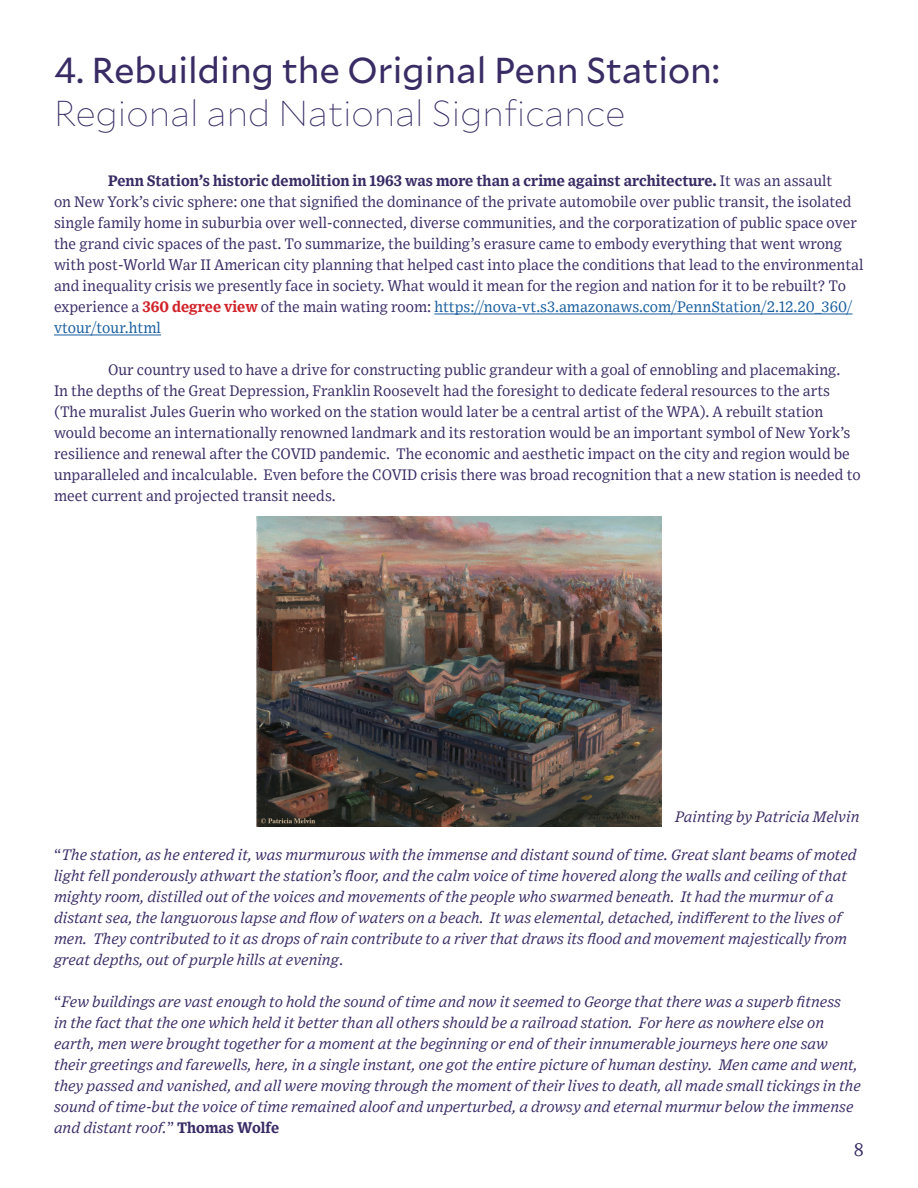
<style>
.page{position:relative;width:918px;height:1188px;background:#fff}
.page>*{position:absolute;margin:0;border:0;box-sizing:border-box;transform-origin:0 0}
.t1{font:36px "Mallory";color:#392c65}
.t2{font:100 36px "Mallory";color:#392c65}
.t3{font:18px "Exchange";color:#392c65}
.t4{font:15px/21px "Exchange";color:#392c65}
.t5{font:italic 15px/21px "Exchange";color:#392c65}
.t6{font:italic 15px "Exchange";color:#3b2c65}
.s1{font-weight:700}
.s2{font-weight:700;color:#d1232a}
.s3{color:#175d9e}
.s4{font-style:normal}
.s5{font-weight:700;font-style:normal}
</style>
<div class="page">
<img style="left:257px;top:517px;width:404px;height:309px">
<hr style="left:434px;top:314px;width:419px;height:1px;background:#175d9e">
<hr style="left:54px;top:335px;width:107px;height:1px;background:#175d9e">
<p class="t1" style="left:54px;top:44px;width:668px">4. Rebuilding the Original Penn Station:</p>
<p class="t2" style="left:54px;top:87px;width:573px">Regional and National Signficance</p>
<p class="t4" style="left:54px;top:169px;width:811px;text-indent:54px"><span class="s1">Penn Station’s historic demolition in 1963 was more than a crime against architecture.</span> It was an assault<br>on New York’s civic sphere: one that signified the dominance of the private automobile over public transit, the isolated single family home in suburbia over well-connected, diverse communities, and the corporatization of public space over the grand civic spaces of the past. To summarize, the building’s erasure came to embody everything that went wrong with post-World War II American city planning that helped cast into place the conditions that lead to the environmental and inequality crisis we presently face in society. What would it mean for the region and nation for it to be rebuilt? To experience a <span class="s2">360 degree view</span> of the main wating room: <span class="s3">https://nova-vt.s3.amazonaws.com/PennStation/2.12.20_360/ vtour/tour.html</span></p>
<p class="t4" style="left:54px;top:358px;width:808px;text-indent:54px">Our country used to have a drive for constructing public grandeur with a goal of ennobling and placemaking.<br>In the depths of the Great Depression, Franklin Roosevelt had the foresight to dedicate federal resources to the arts (The muralist Jules Guerin who worked on the station would later be a central artist of the WPA). A rebuilt station would become an internationally renowned landmark and its restoration would be an important symbol of New York’s resilience and renewal after the COVID pandemic. The economic and aesthetic impact on the city and region would be unparalleled and incalculable. Even before the COVID crisis there was broad recognition that a new station is needed to meet current and projected transit needs.</p>
<p class="t6" style="left:675px;top:805px;width:186px">Painting by Patricia Melvin</p>
<p class="t5" style="left:54px;top:843px;width:804px"><span class="s4">“</span>The station, as he entered it, was murmurous with the immense and distant sound of time. Great slant beams of moted light fell ponderously athwart the station’s floor, and the calm voice of time hovered along the walls and ceiling of that mighty room, distilled out of the voices and movements of the people who swarmed beneath. It had the murmur of a distant sea, the languorous lapse and flow of waters on a beach. It was elemental, detached, indifferent to the lives of men. They contributed to it as drops of rain contribute to a river that draws its flood and movement majestically from great depths, out of purple hills at evening<span class="s4">.</span></p>
<p class="t5" style="left:54px;top:990px;width:808px"><span class="s4">“</span>Few buildings are vast enough to hold the sound of time and now it seemed to George that there was a superb fitness<br>in the fact that the one which held it better than all others should be a railroad station. For here as nowhere else on earth, men were brought together for a moment at the beginning or end of their innumerable journeys here one saw their greetings and farewells, here, in a single instant, one got the entire picture of human destiny. Men came and went, they passed and vanished, and all were moving through the moment of their lives to death, all made small tickings in the sound of time-but the voice of time remained aloof and unperturbed, a drowsy and eternal murmur below the immense and distant roof.<span class="s4">”</span> <span class="s5">Thomas Wolfe</span></p>
<p class="t3" style="left:854px;top:1137px;width:12px">8</p>
</div>
